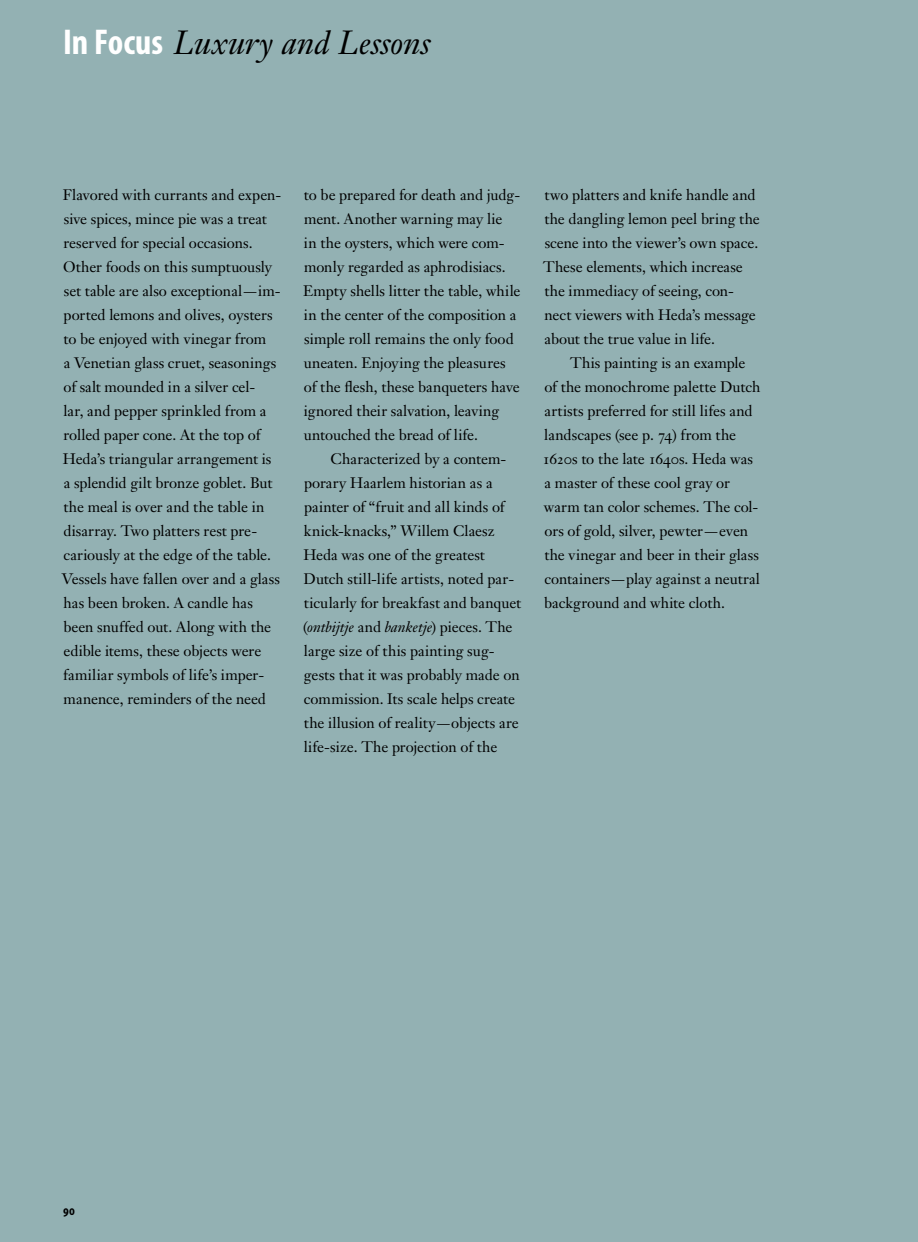
<style>
.page{position:relative;width:918px;height:1242px;background:#93b1b3}
.page>*{position:absolute;margin:0;border:0;box-sizing:border-box;transform-origin:0 0}
.t1{font:italic 33px "Janson Text LT Std";letter-spacing:.005em;color:#000}
.t2{font:15px/24px "Janson Text LT Std";letter-spacing:-.005em;color:#000}
.t3{font:700 condensed 13.5px "Myriad Pro";color:#000}
.s1{font-family:"Myriad Pro";font-weight:700;font-style:normal;font-stretch:condensed;font-size:36px;color:#fff}
.s2{font-style:italic}
</style>
<div class="page">
<h1 class="t1" style="left:63px;top:30px;width:369px"><span class="s1">In Focus</span> Luxury and Lessons</h1>
<p class="t2" style="left:62px;top:185px;width:221px">Flavored with currants and expen&shy;sive spices, mince pie was a treat reserved for special occasions.<br>Other foods on this sumptuously set table are also exceptional—im&shy;ported lemons and olives, oysters to be enjoyed with vinegar from<br>a Venetian glass cruet, seasonings of salt mounded in a silver cel-<br>lar, and pepper sprinkled from a rolled paper cone. At the top of<br>Heda’s triangular arrangement is<br>a splendid gilt bronze goblet. But the meal is over and the table in disarray. Two platters rest pre&shy;cariously at the edge of the table.<br>Vessels have fallen over and a glass has been broken. A candle has been snuffed out. Along with the edible items, these objects were familiar symbols of life’s imper&shy;manence, reminders of the need</p>
<p class="t2" style="left:303px;top:185px;width:219px">to be prepared for death and judg&shy;ment. Another warning may lie<br>in the oysters, which were com&shy;monly regarded as aphrodisiacs.<br>Empty shells litter the table, while in the center of the composition a simple roll remains the only food uneaten. Enjoying the pleasures of the flesh, these banqueters have ignored their salvation, leaving untouched the bread of life.</p>
<p class="t2" style="left:303px;top:449px;width:220px;text-indent:27px">Characterized by a contem&shy;porary Haarlem historian as a painter of “fruit and all kinds of knick-knacks,” Willem Claesz Heda was one of the greatest Dutch still-life artists, noted par&shy;ticularly for breakfast and banquet (<span class="s2">ontbijtje</span> and <span class="s2">banketje</span>) pieces. The large size of this painting sug&shy;gests that it was probably made on commission. Its scale helps create the illusion of reality—objects are life-size. The projection of the</p>
<p class="t2" style="left:543px;top:185px;width:218px">two platters and knife handle and the dangling lemon peel bring the scene into the viewer’s own space.<br>These elements, which increase the immediacy of seeing, con&shy;nect viewers with Heda’s message about the true value in life.</p>
<p class="t2" style="left:542px;top:353px;width:220px;text-indent:28px">This painting is an example of the monochrome palette Dutch artists preferred for still lifes and landscapes (see p. 74) from the<br>1620s to the late 1640s. Heda was a master of these cool gray or warm tan color schemes. The col&shy;ors of gold, silver, pewter—even the vinegar and beer in their glass containers—play against a neutral background and white cloth.</p>
<p class="t3" style="left:63px;top:1202px;width:13px">90</p>
</div>
